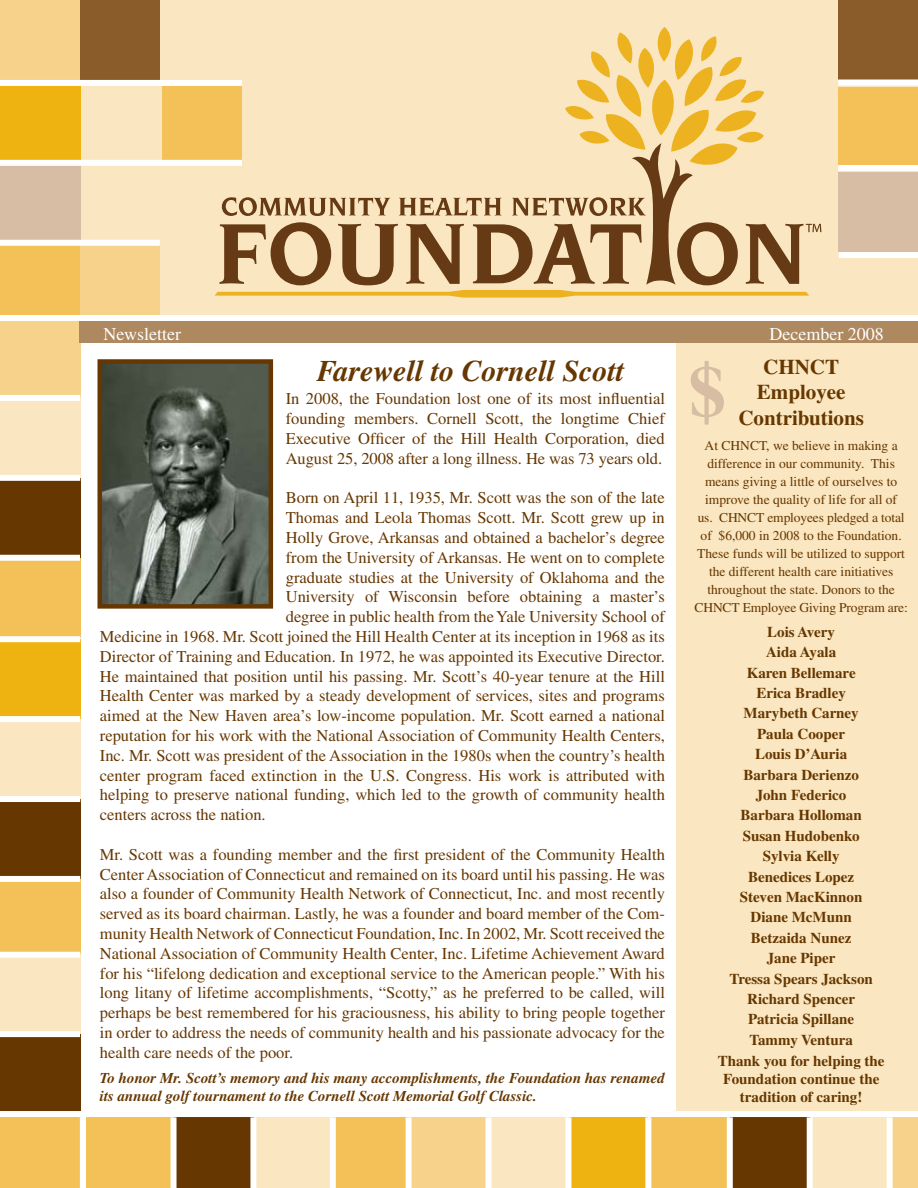
<style>
.page{position:relative;width:918px;height:1188px;background:#fff}
.page>*{position:absolute;margin:0;border:0;box-sizing:border-box;transform-origin:0 0}
.t1{font:700 75px "Times";color:#d6bda3}
.t2{font:italic 700 30px "Times";color:#663700}
.t3{font:700 21px/25.2px "Times";color:#663700;text-align:center}
.t4{font:18px "Times";color:#fff}
.t5{font:16.5px/19.8px "Times";color:#663700;text-align:justify}
.t6{font:700 15px/20.4px "Times";color:#663700;text-align:center}
.t7{font:italic 700 15px/18px "Times";color:#663700}
.t8{font:13.5px/18px "Times";color:#663700;text-align:center}
</style>
<div class="page">
<div style="left:676px;top:335px;width:242px;height:784px;background:#fae6c0"></div>
<div style="left:0;top:1114px;width:80px;height:74px;background:#f3c157"></div>
<div style="left:890px;top:1117px;width:28px;height:71px;background:#f6d28b"></div>
<div style="left:810px;top:1117px;width:80px;height:71px;background:#fae6c0"></div>
<div style="left:730px;top:1117px;width:80px;height:71px;background:#663700"></div>
<div style="left:650px;top:1117px;width:80px;height:71px;background:#f3c157"></div>
<div style="left:568px;top:1117px;width:80px;height:71px;background:#eeb211"></div>
<div style="left:489px;top:1117px;width:80px;height:71px;background:#fae6c0"></div>
<div style="left:409px;top:1117px;width:80px;height:71px;background:#f6d28b"></div>
<div style="left:329px;top:1117px;width:80px;height:71px;background:#f3c157"></div>
<div style="left:253px;top:1117px;width:80px;height:71px;background:#fae6c0"></div>
<div style="left:174px;top:1117px;width:80px;height:71px;background:#663700"></div>
<div style="left:86px;top:1117px;width:88px;height:71px;background:#f3c157"></div>
<div style="left:887px;top:1117px;width:6px;height:71px;background:#fff"></div>
<div style="left:727px;top:1117px;width:6px;height:71px;background:#fff"></div>
<div style="left:807px;top:1117px;width:6px;height:71px;background:#fff"></div>
<div style="left:645px;top:1117px;width:6px;height:71px;background:#fff"></div>
<div style="left:565px;top:1117px;width:6px;height:71px;background:#fff"></div>
<div style="left:406px;top:1117px;width:6px;height:71px;background:#fff"></div>
<div style="left:486px;top:1117px;width:6px;height:71px;background:#fff"></div>
<div style="left:250px;top:1117px;width:6px;height:71px;background:#fff"></div>
<div style="left:171px;top:1117px;width:6px;height:71px;background:#fff"></div>
<div style="left:330px;top:1117px;width:6px;height:71px;background:#fff"></div>
<div style="left:1px;top:0;width:917px;height:322px;background:#fae6c0"></div>
<svg style="left:214px;top:27px;width:607px;height:271px"></svg>
<div style="left:0;top:0;width:80px;height:83px;background:#f6d28b"></div>
<div style="left:0;top:83px;width:80px;height:80px;background:#eeb211"></div>
<div style="left:0;top:163px;width:80px;height:80px;background:#d6bda3"></div>
<div style="left:0;top:243px;width:80px;height:80px;background:#f3c157"></div>
<div style="left:0;top:318px;width:80px;height:80px;background:#f6d28b"></div>
<div style="left:0;top:398px;width:80px;height:80px;background:#fae6c0"></div>
<div style="left:0;top:478px;width:80px;height:80px;background:#663700"></div>
<div style="left:0;top:558px;width:80px;height:80px;background:#f3c157"></div>
<div style="left:0;top:395px;width:80px;height:6px;background:#fff"></div>
<div style="left:0;top:555px;width:80px;height:6px;background:#fff"></div>
<div style="left:0;top:475px;width:80px;height:6px;background:#fff"></div>
<div style="left:0;top:639px;width:80px;height:80px;background:#eeb211"></div>
<div style="left:0;top:719px;width:80px;height:80px;background:#fae6c0"></div>
<div style="left:0;top:799px;width:80px;height:80px;background:#663700"></div>
<div style="left:0;top:879px;width:80px;height:80px;background:#f3c157"></div>
<div style="left:0;top:636px;width:80px;height:6px;background:#fff"></div>
<div style="left:0;top:716px;width:80px;height:6px;background:#fff"></div>
<div style="left:0;top:876px;width:80px;height:6px;background:#fff"></div>
<div style="left:0;top:796px;width:80px;height:6px;background:#fff"></div>
<div style="left:0;top:954px;width:80px;height:80px;background:#fae6c0"></div>
<div style="left:0;top:1034px;width:80px;height:80px;background:#663700"></div>
<div style="left:0;top:1031px;width:80px;height:6px;background:#fff"></div>
<div style="left:0;top:1111px;width:918px;height:6px;background:#fff"></div>
<div style="left:0;top:952px;width:80px;height:6px;background:#fff"></div>
<div style="left:80px;top:0;width:80px;height:83px;background:#895c2a"></div>
<div style="left:162px;top:83px;width:80px;height:80px;background:#f3c157"></div>
<div style="left:0;top:80px;width:242px;height:6px;background:#fff"></div>
<div style="left:0;top:160px;width:242px;height:6px;background:#fff"></div>
<div style="left:80px;top:243px;width:80px;height:79px;background:#f6d28b"></div>
<div style="left:0;top:240px;width:160px;height:6px;background:#fff"></div>
<div style="left:838px;top:0;width:80px;height:80px;background:#895c2a"></div>
<div style="left:80px;top:320px;width:838px;height:23px;background:#ae885f"></div>
<div style="left:0;top:315px;width:918px;height:6px;background:#fff"></div>
<div style="left:838px;top:87px;width:80px;height:80px;background:#f3c157"></div>
<div style="left:838px;top:80px;width:80px;height:6px;background:#fff"></div>
<div style="left:838px;top:165px;width:80px;height:6px;background:#fff"></div>
<div style="left:838px;top:172px;width:80px;height:80px;background:#d6bda3"></div>
<div style="left:839px;top:252px;width:79px;height:6px;background:#fff"></div>
<img style="left:103px;top:364px;width:165px;height:240px">
<div style="left:98px;top:359px;width:175px;height:250px;border:4px solid #663700"></div>
<p class="t4" style="left:104px;top:323px;width:79px">Newsletter</p>
<p class="t4" style="left:770px;top:323px;width:116px">December 2008</p>
<h2 class="t2" style="left:317px;top:354px;width:309px">Farewell to Cornell Scott</h2>
<p class="t5" style="left:286px;top:389px;width:381px">In 2008, the Foundation lost one of its most influential founding members. Cornell Scott, the longtime Chief Executive Officer of the Hill Health Corporation, died August 25, 2008 after a long illness. He was 73 years old.</p>
<p class="t5" style="left:286px;top:488px;width:381px">Born on April 11, 1935, Mr. Scott was the son of the late</p>
<p class="t5" style="left:286px;top:508px;width:381px">Thomas and Leola Thomas Scott. Mr. Scott grew up in</p>
<p class="t5" style="left:286px;top:527px;width:381px">Holly Grove, Arkansas and obtained a bachelor’s degree</p>
<p class="t5" style="left:286px;top:547px;width:381px">from the University of Arkansas. He went on to complete</p>
<p class="t5" style="left:286px;top:567px;width:381px">graduate studies at the University of Oklahoma and the</p>
<p class="t5" style="left:286px;top:587px;width:381px">University of Wisconsin before obtaining a master’s</p>
<p class="t5" style="left:286px;top:607px;width:381px">degree in public health from the Yale University School of</p>
<p class="t5" style="left:100px;top:626px;width:566px">Medicine in 1968. Mr. Scott joined the Hill Health Center at its inception in 1968 as its</p>
<p class="t5" style="left:100px;top:646px;width:567px">Director of Training and Education. In 1972, he was appointed its Executive Director.</p>
<p class="t5" style="left:100px;top:666px;width:567px">He maintained that position until his passing. Mr. Scott’s 40-year tenure at the Hill</p>
<p class="t5" style="left:100px;top:686px;width:566px">Health Center was marked by a steady development of services, sites and programs</p>
<p class="t5" style="left:100px;top:706px;width:567px">aimed at the New Haven area’s low-income population. Mr. Scott earned a national</p>
<p class="t5" style="left:100px;top:725px;width:567px">reputation for his work with the National Association of Community Health Centers,</p>
<p class="t5" style="left:100px;top:745px;width:567px">Inc. Mr. Scott was president of the Association in the 1980s when the country’s health</p>
<p class="t5" style="left:100px;top:765px;width:567px">center program faced extinction in the U.S. Congress. His work is attributed with</p>
<p class="t5" style="left:100px;top:785px;width:567px">helping to preserve national funding, which led to the growth of community health</p>
<p class="t5" style="left:100px;top:805px;width:167px">centers across the nation.</p>
<p class="t5" style="left:100px;top:844px;width:567px">Mr. Scott was a founding member and the first president of the Community Health Center Association of Connecticut and remained on its board until his passing. He was also a founder of Community Health Network of Connecticut, Inc. and most recently served as its board chairman. Lastly, he was a founder and board member of the Com&shy;munity Health Network of Connecticut Foundation, Inc. In 2002, Mr. Scott received the National Association of Community Health Center, Inc. Lifetime Achievement Award for his “lifelong dedication and exceptional service to the American people.” With his long litany of lifetime accomplishments, “Scotty,” as he preferred to be called, will perhaps be best remembered for his graciousness, his ability to bring people together in order to address the needs of community health and his passionate advocacy for the health care needs of the poor.</p>
<p class="t7" style="left:100px;top:1068px;width:567px">To honor Mr. Scott’s memory and his many accomplishments, the Foundation has renamed its annual golf tournament to the Cornell Scott Memorial Golf Classic.</p>
<h1 class="t1" style="left:688px;top:347px;width:39px">$</h1>
<p class="t3" style="left:757px;top:354px;width:90px">CHNCT<br>Employee</p>
<p class="t3" style="left:738px;top:404px;width:127px">Contributions</p>
<p class="t8" style="left:695px;top:436px;width:215px">At CHNCT, we believe in making a difference in our community. This means giving a little of ourselves to improve the quality of life for all of<br>us. CHNCT employees pledged a total of $6,000 in 2008 to the Foundation.<br>These funds will be utilized to support the different health care initiatives throughout the state. Donors to the CHNCT Employee Giving Program are:</p>
<p class="t6" style="left:729px;top:621px;width:145px">Lois Avery<br>Aida Ayala<br>Karen Bellemare<br>Erica Bradley<br>Marybeth Carney<br>Paula Cooper<br>Louis D’Auria<br>Barbara Derienzo<br>John Federico<br>Barbara Holloman<br>Susan Hudobenko<br>Sylvia Kelly<br>Benedices Lopez<br>Steven MacKinnon<br>Diane McMunn<br>Betzaida Nunez<br>Jane Piper<br>Tressa Spears Jackson<br>Richard Spencer<br>Patricia Spillane<br>Tammy Ventura</p>
<p class="t6" style="left:718px;top:1052px;width:168px;line-height:18px">Thank you for helping the<br>Foundation continue the tradition of caring!</p>
</div>
